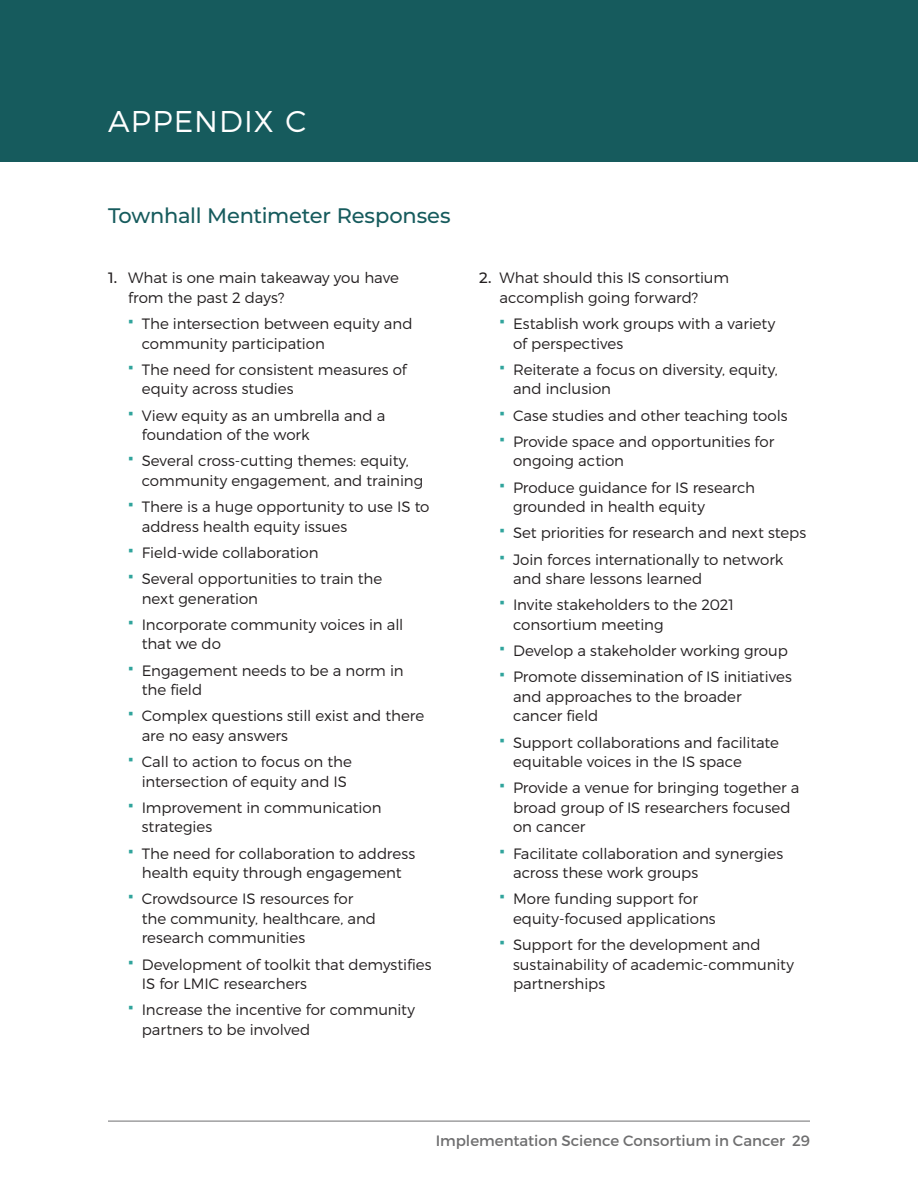
<style>
.page{position:relative;width:918px;height:1188px;background:#fff}
.page>*{position:absolute;margin:0;border:0;box-sizing:border-box;transform-origin:0 0}
.t1{font:300 30px "Montserrat";letter-spacing:.04em;color:#fff}
.t2{font:500 21px "Montserrat";letter-spacing:-.01em;color:#165b5d}
.t3{font:300 15px/19.5px "Montserrat";letter-spacing:-.005em;color:#231f20}
.t4{font:15px "Montserrat";letter-spacing:-.005em;color:#6f6f70}
.s1{font-weight:500}
</style>
<div class="page">
<div style="left:0;top:0;width:918px;height:162px;background:#165b5d"></div>
<hr style="left:108px;top:1121px;width:702px;height:1px;background:#6f6f70">
<h2 class="t1" style="left:108px;top:103px;width:200px">APPENDIX C</h2>
<h3 class="t2" style="left:108px;top:201px;width:344px">Townhall Mentimeter Responses</h3>
<p class="t3" style="left:128px;top:268px;width:272px;text-indent:-20px"><span class="s1">1.</span> What is one main takeaway you have from the past 2 days?</p>
<p class="t3" style="left:142px;top:314px;width:272px">The intersection between equity and community participation</p>
<p class="t3" style="left:142px;top:360px;width:267px">The need for consistent measures of equity across studies</p>
<p class="t3" style="left:142px;top:405px;width:245px">View equity as an umbrella and a foundation of the work</p>
<p class="t3" style="left:142px;top:451px;width:283px">Several cross-cutting themes: equity, community engagement, and training</p>
<p class="t3" style="left:142px;top:497px;width:289px">There is a huge opportunity to use IS to address health equity issues</p>
<p class="t3" style="left:142px;top:543px;width:178px">Field-wide collaboration</p>
<p class="t3" style="left:142px;top:569px;width:242px">Several opportunities to train the next generation</p>
<p class="t3" style="left:142px;top:615px;width:263px">Incorporate community voices in all that we do</p>
<p class="t3" style="left:142px;top:660px;width:263px">Engagement needs to be a norm in the field</p>
<p class="t3" style="left:142px;top:706px;width:284px">Complex questions still exist and there are no easy answers</p>
<p class="t3" style="left:142px;top:752px;width:212px">Call to action to focus on the intersection of equity and IS</p>
<p class="t3" style="left:142px;top:798px;width:241px">Improvement in communication strategies</p>
<p class="t3" style="left:142px;top:843px;width:275px">The need for collaboration to address health equity through engagement</p>
<p class="t3" style="left:142px;top:889px;width:236px">Crowdsource IS resources for the community, healthcare, and research communities</p>
<p class="t3" style="left:142px;top:954px;width:291px">Development of toolkit that demystifies<br>IS for LMIC researchers</p>
<p class="t3" style="left:142px;top:1000px;width:275px">Increase the incentive for community partners to be involved</p>
<p class="t3" style="left:500px;top:268px;width:231px;text-indent:-20px"><span class="s1">2.</span> What should this IS consortium accomplish going forward?</p>
<p class="t3" style="left:513px;top:314px;width:264px">Establish work groups with a variety of perspectives</p>
<p class="t3" style="left:513px;top:360px;width:266px">Reiterate a focus on diversity, equity, and inclusion</p>
<p class="t3" style="left:513px;top:405px;width:276px">Case studies and other teaching tools</p>
<p class="t3" style="left:513px;top:432px;width:263px">Provide space and opportunities for ongoing action</p>
<p class="t3" style="left:513px;top:477px;width:244px">Produce guidance for IS research grounded in health equity</p>
<p class="t3" style="left:513px;top:523px;width:295px">Set priorities for research and next steps</p>
<p class="t3" style="left:513px;top:549px;width:272px">Join forces internationally to network and share lessons learned</p>
<p class="t3" style="left:513px;top:595px;width:222px">Invite stakeholders to the 2021 consortium meeting</p>
<p class="t3" style="left:513px;top:641px;width:276px">Develop a stakeholder working group</p>
<p class="t3" style="left:513px;top:667px;width:280px">Promote dissemination of IS initiatives and approaches to the broader cancer field</p>
<p class="t3" style="left:513px;top:732px;width:268px">Support collaborations and facilitate equitable voices in the IS space</p>
<p class="t3" style="left:513px;top:778px;width:288px">Provide a venue for bringing together a broad group of IS researchers focused on cancer</p>
<p class="t3" style="left:513px;top:843px;width:272px">Facilitate collaboration and synergies across these work groups</p>
<p class="t3" style="left:513px;top:889px;width:204px">More funding support for equity-focused applications</p>
<p class="t3" style="left:513px;top:935px;width:283px">Support for the development and sustainability of academic-community partnerships</p>
<p class="t4" style="left:436px;top:1132px;width:376px">Implementation Science Consortium in Cancer 29</p>
</div>
